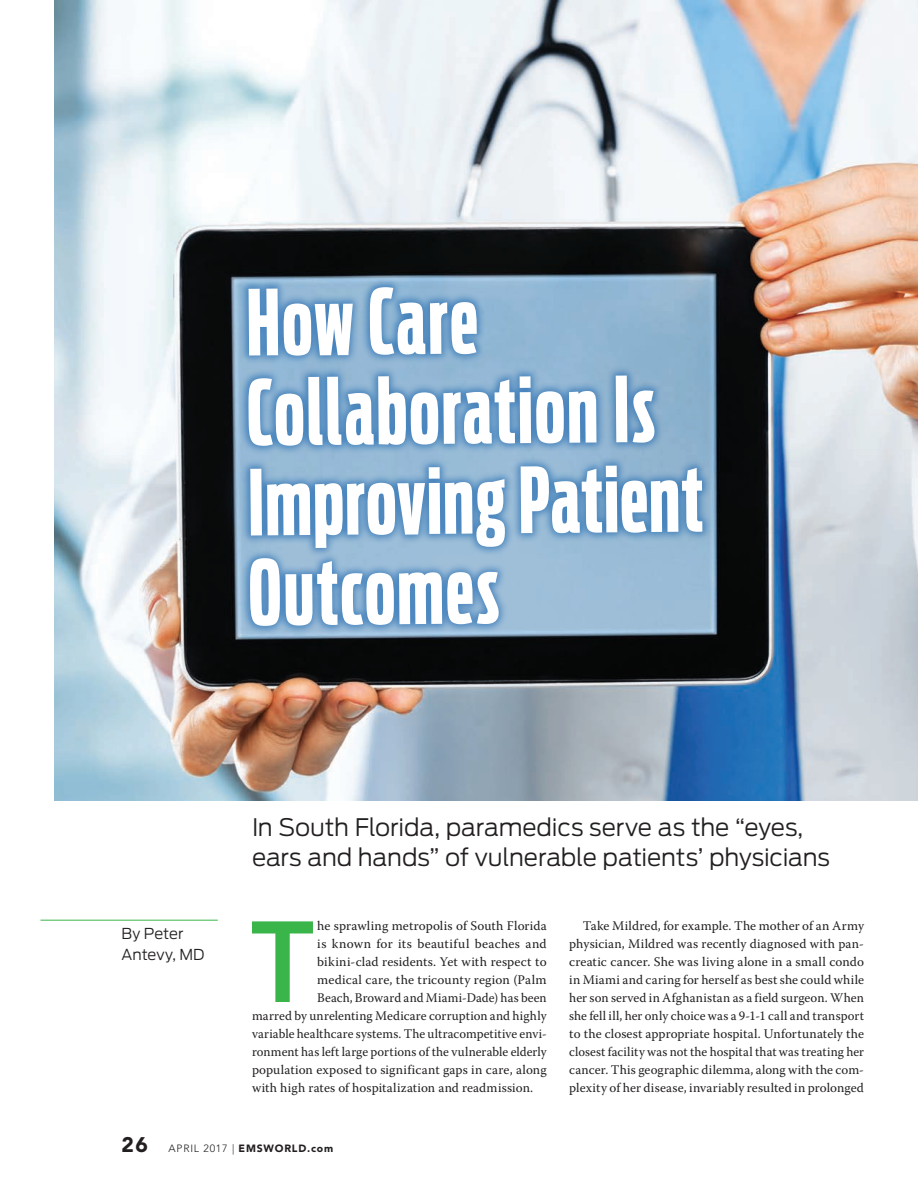
<style>
.page{position:relative;width:918px;height:1188px;background:#fff}
.page>*{position:absolute;margin:0;border:0;box-sizing:border-box;transform-origin:0 0}
.t1{font:600 123.15px "Source Sans Pro";color:#3ab54a}
.t2{font:300 24px/30px "Antenna";letter-spacing:-.01em;color:#231f20}
.t3{font:300 15px/21px "Antenna";color:#231f20}
.t4{font:13.2px/18px "Warnock Pro";letter-spacing:.01em;color:#231f20;text-align:justify}
.t5{font:900 10.5px "Avenir LT Std";letter-spacing:.075em;color:#231f20}
.s1{font-size:21px}
.s2{font-weight:300}
</style>
<div class="page">
<img style="left:54px;top:0;width:864px;height:801px">
<hr style="left:40px;top:920px;width:178px;height:1px;background:#3ab54a">
<div style="left:238px;top:278px;width:474px;height:358px;background:#0154a6;opacity:.51"></div>
<svg style="left:250px;top:558px;width:251px;height:68px"></svg>
<svg style="left:250px;top:466px;width:452px;height:82px"></svg>
<svg style="left:248px;top:376px;width:409px;height:70px"></svg>
<svg style="left:249px;top:287px;width:228px;height:69px"></svg>
<p class="t3" style="left:122px;top:924px;width:84px">By Peter<br>Antevy, MD</p>
<h2 class="t2" style="left:252px;top:812px;width:579px">In South Florida, paramedics serve as the “eyes, ears and hands” of vulnerable patients’ physicians</h2>
<h1 class="t1" style="left:249px;top:883px;width:69px">T</h1>
<p class="t4" style="left:317px;top:916px;width:231px">he sprawling metropolis of South Florida</p>
<p class="t4" style="left:317px;top:934px;width:231px">is known for its beautiful beaches and</p>
<p class="t4" style="left:317px;top:952px;width:231px">bikini-clad residents. Yet with respect to</p>
<p class="t4" style="left:317px;top:970px;width:231px">medical care, the tricounty region (Palm</p>
<p class="t4" style="left:317px;top:988px;width:231px">Beach, Broward and Miami-Dade) has been</p>
<p class="t4" style="left:252px;top:1006px;width:296px">marred by unrelenting Medicare corruption and highly</p>
<p class="t4" style="left:252px;top:1024px;width:296px">variable healthcare systems. The ultracompetitive envi-</p>
<p class="t4" style="left:252px;top:1042px;width:296px">ronment has left large portions of the vulnerable elderly</p>
<p class="t4" style="left:252px;top:1060px;width:296px">population exposed to significant gaps in care, along</p>
<p class="t4" style="left:252px;top:1078px;width:283px">with high rates of hospitalization and readmission.</p>
<p class="t4" style="left:569px;top:916px;width:296px;text-indent:14px">Take Mildred, for example. The mother of an Army physician, Mildred was recently diagnosed with pan&shy;creatic cancer. She was living alone in a small condo in Miami and caring for herself as best she could while her son served in Afghanistan as a field surgeon. When she fell ill, her only choice was a 9-1-1 call and transport to the closest appropriate hospital. Unfortunately the closest facility was not the hospital that was treating her cancer. This geographic dilemma, along with the com&shy;plexity of her disease, invariably resulted in prolonged</p>
<p class="t5" style="left:122px;top:1142px;width:213px"><span class="s1">26</span> <span class="s2">APRIL 2017 |</span> EMSWORLD.com</p>
</div>
